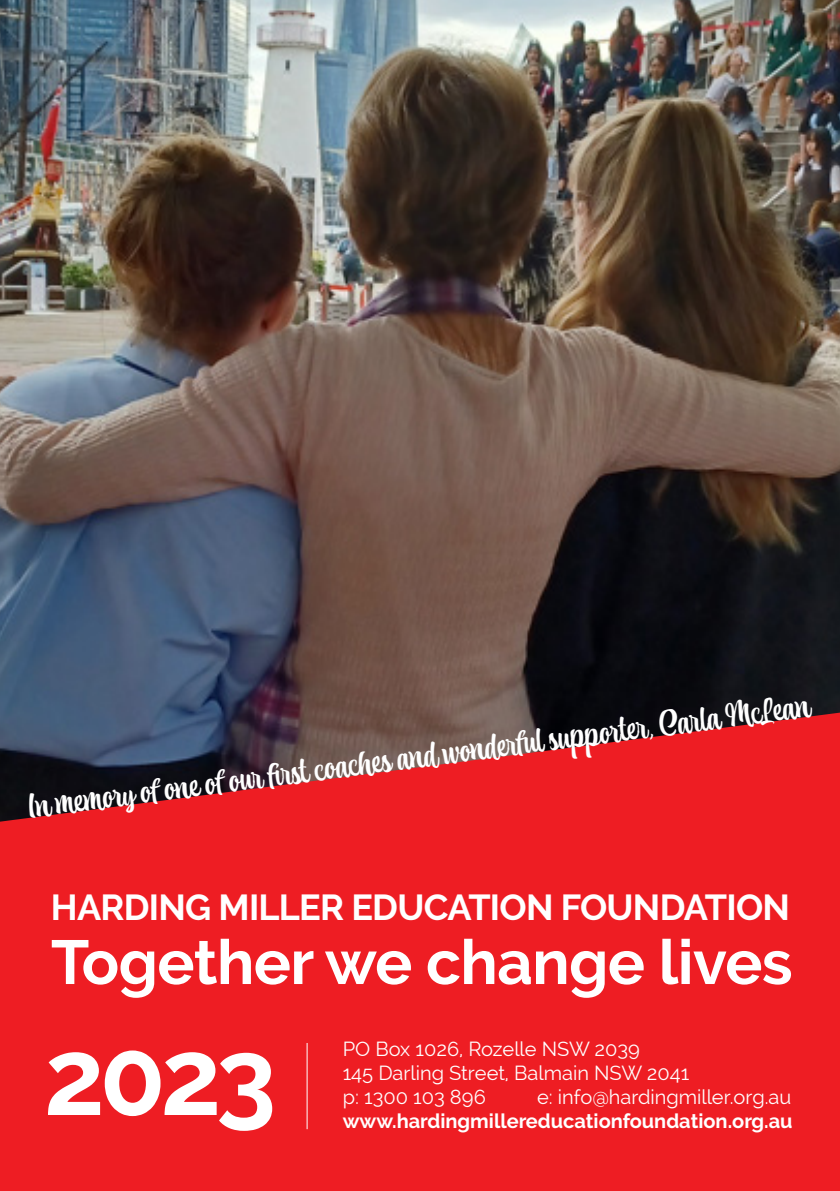
<style>
.page{position:relative;width:840px;height:1191px;background:#fff}
.page>*{position:absolute;margin:0;border:0;box-sizing:border-box;transform-origin:0 0}
.Large_Number{font:700 108px "Raleway";color:#fff}
.t1{font:700 62px "Raleway";letter-spacing:-.01em;color:#fff}
.t2{font:700 36px "Raleway";letter-spacing:-.02em;color:#fff}
.t3{font:32px "Atocha";color:#fff}
.Body_Text{font:20px "Raleway";color:#fff}
.Body_Text-2{font:700 20px "Raleway";color:#fff}
</style>
<div class="page">
<img style="left:0;top:0;width:839px;height:712px">
<svg style="left:0;top:712px;width:839px;height:479px;background:#d92026"></svg>
<hr style="left:306px;top:1043px;width:1px;height:86px;background:#fff">
<h3 class="t3" style="left:25px;top:782px;width:788px;rotate:-7deg">In memoy ofone ofour frst coaches and wonderful suppoter, Carla McLean</h3>
<p class="t2" style="left:51px;top:887px;width:740px">HARDING MILLER EDUCATION FOUNDATION</p>
<p class="t1" style="left:51px;top:926px;width:742px">Together we change lives</p>
<p class="Large_Number" style="left:44px;top:1015px;width:234px">2023</p>
<p class="Body_Text" style="left:342px;top:1037px;width:298px">PO Box 1026, Rozelle NSW 2039</p>
<p class="Body_Text" style="left:342px;top:1061px;width:348px">145 Darling Street, Balmain NSW 2041</p>
<p class="Body_Text" style="left:342px;top:1085px;width:144px">p: 1300 103 896</p>
<p class="Body_Text" style="left:536px;top:1085px;width:256px">e: info@hardingmiller.org.au</p>
<p class="Body_Text-2" style="left:342px;top:1110px;width:451px">www.hardingmillereducationfoundation.org.au</p>
</div>
